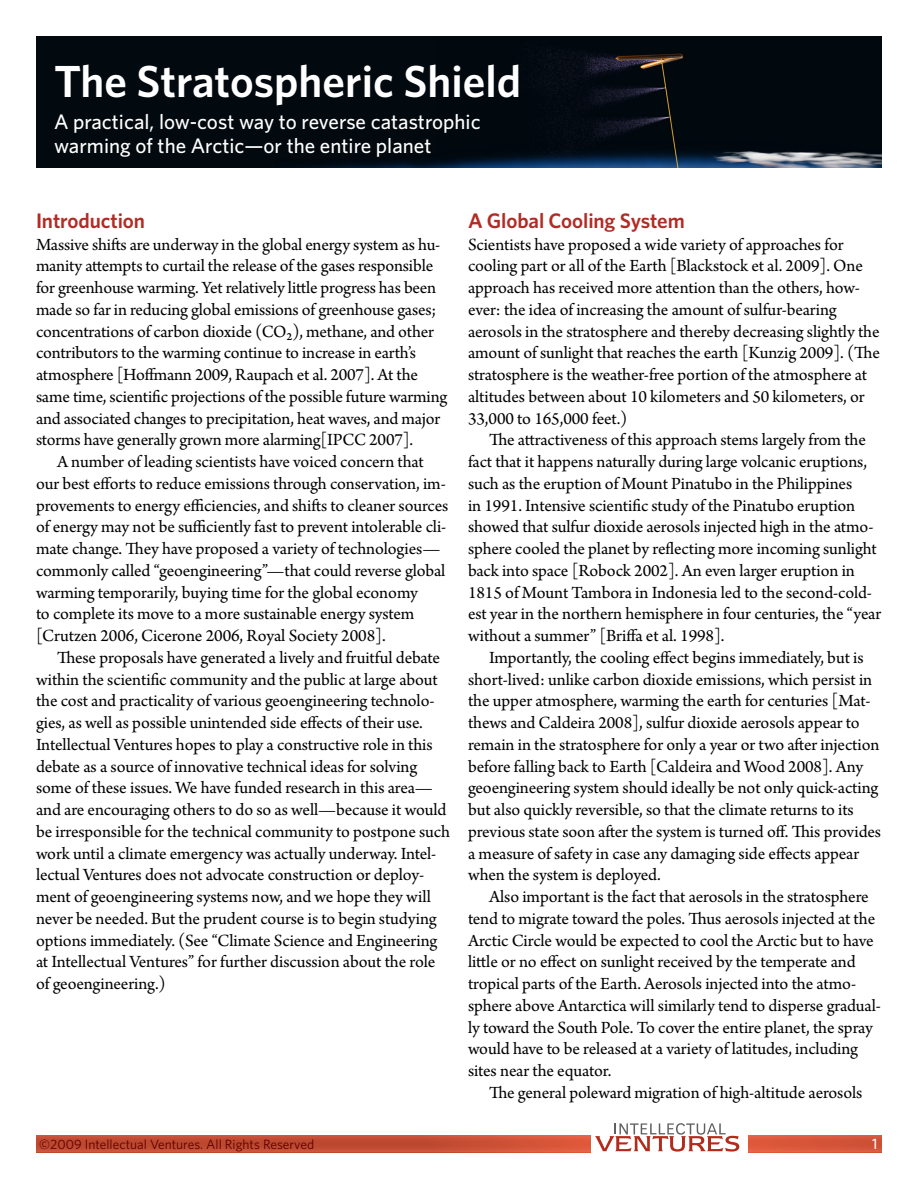
<style>
.page{position:relative;width:918px;height:1188px;background:#fff}
.page>*{position:absolute;margin:0;border:0;box-sizing:border-box;transform-origin:0 0}
.t1{font:600 45px "Whitney";color:#fff}
.t2{font:500 21px/24px "Whitney";color:#fff}
.t3{font:600 21px "Whitney";letter-spacing:-.005em;color:#b12c25}
.t4{font:18px/21.8px "Arno Pro";letter-spacing:-.005em;color:#000}
.t5{font:500 15px "Whitney";color:#fff}
.t6{font:13.5px "Whitney";color:#5e0000}
</style>
<div class="page">
<svg style="left:36px;top:1136px;width:846px;height:16px;background:#ca5037"></svg>
<div style="left:591px;top:1114px;width:157px;height:44px;background:#fff"></div>
<svg style="left:595px;top:1123px;width:144px;height:29px"></svg>
<img style="left:36px;top:36px;width:846px;height:132px">
<p class="t1" style="left:54px;top:52px;width:469px">The Stratospheric Shield</p>
<p class="t2" style="left:54px;top:109px;width:428px">A practical, low-cost way to reverse catastrophic warming of the Arctic—or the entire planet</p>
<p class="t3" style="left:36px;top:207px;width:111px">Introduction</p>
<p class="t4" style="left:36px;top:234px;width:413px">Massive shifts are underway in the global energy system as hu&shy;manity attempts to curtail the release of the gases responsible for greenhouse warming. Yet relatively little progress has been made so far in reducing global emissions of greenhouse gases; concentrations of carbon dioxide (CO₂), methane, and other contributors to the warming continue to increase in earth’s atmosphere [Hoffmann 2009, Raupach et al. 2007]. At the same time, scientific projections of the possible future warming and associated changes to precipitation, heat waves, and major storms have generally grown more alarming[IPCC 2007].</p>
<p class="t4" style="left:36px;top:452px;width:414px;text-indent:21px">A number of leading scientists have voiced concern that our best efforts to reduce emissions through conservation, im&shy;provements to energy efficiencies, and shifts to cleaner sources of energy may not be sufficiently fast to prevent intolerable cli&shy;mate change. They have proposed a variety of technologies— commonly called “geoengineering”—that could reverse global warming temporarily, buying time for the global economy<br>to complete its move to a more sustainable energy system [Crutzen 2006, Cicerone 2006, Royal Society 2008].</p>
<p class="t4" style="left:36px;top:648px;width:416px;text-indent:21px">These proposals have generated a lively and fruitful debate within the scientific community and the public at large about the cost and practicality of various geoengineering technolo&shy;gies, as well as possible unintended side effects of their use.<br>Intellectual Ventures hopes to play a constructive role in this debate as a source of innovative technical ideas for solving some of these issues. We have funded research in this area— and are encouraging others to do so as well—because it would be irresponsible for the technical community to postpone such work until a climate emergency was actually underway. Intel&shy;lectual Ventures does not advocate construction or deploy&shy;ment of geoengineering systems now, and we hope they will never be needed. But the prudent course is to begin studying options immediately. (See “Climate Science and Engineering at Intellectual Ventures” for further discussion about the role of geoengineering.)</p>
<p class="t6" style="left:39px;top:1135px;width:276px">©2009 Intellectual Ventures. All Rights Reserved</p>
<p class="t3" style="left:468px;top:207px;width:218px">A Global Cooling System</p>
<p class="t4" style="left:468px;top:234px;width:414px">Scientists have proposed a wide variety of approaches for cooling part or all of the Earth [Blackstock et al. 2009]. One approach has received more attention than the others, how&shy;ever: the idea of increasing the amount of sulfur-bearing aerosols in the stratosphere and thereby decreasing slightly the amount of sunlight that reaches the earth [Kunzig 2009]. (The stratosphere is the weather-free portion of the atmosphere at altitudes between about 10 kilometers and 50 kilometers, or 33,000 to 165,000 feet.)</p>
<p class="t4" style="left:468px;top:430px;width:415px;text-indent:21px">The attractiveness of this approach stems largely from the fact that it happens naturally during large volcanic eruptions, such as the eruption of Mount Pinatubo in the Philippines<br>in 1991. Intensive scientific study of the Pinatubo eruption showed that sulfur dioxide aerosols injected high in the atmo&shy;sphere cooled the planet by reflecting more incoming sunlight back into space [Robock 2002]. An even larger eruption in 1815 of Mount Tambora in Indonesia led to the second-cold&shy;est year in the northern hemisphere in four centuries, the “year without a summer” [Briffa et al. 1998].</p>
<p class="t4" style="left:468px;top:648px;width:415px;text-indent:21px">Importantly, the cooling effect begins immediately, but is short-lived: unlike carbon dioxide emissions, which persist in the upper atmosphere, warming the earth for centuries [Mat&shy;thews and Caldeira 2008], sulfur dioxide aerosols appear to remain in the stratosphere for only a year or two after injection before falling back to Earth [Caldeira and Wood 2008]. Any geoengineering system should ideally be not only quick-acting but also quickly reversible, so that the climate returns to its previous state soon after the system is turned off. This provides a measure of safety in case any damaging side effects appear when the system is deployed.</p>
<p class="t4" style="left:468px;top:887px;width:414px;text-indent:21px">Also important is the fact that aerosols in the stratosphere tend to migrate toward the poles. Thus aerosols injected at the Arctic Circle would be expected to cool the Arctic but to have little or no effect on sunlight received by the temperate and tropical parts of the Earth. Aerosols injected into the atmo&shy;sphere above Antarctica will similarly tend to disperse gradual&shy;ly toward the South Pole. To cover the entire planet, the spray would have to be released at a variety of latitudes, including sites near the equator.</p>
<p class="t4" style="left:489px;top:1082px;width:375px">The general poleward migration of high-altitude aerosols</p>
<p class="t5" style="left:872px;top:1134px;width:7px">1</p>
</div>
